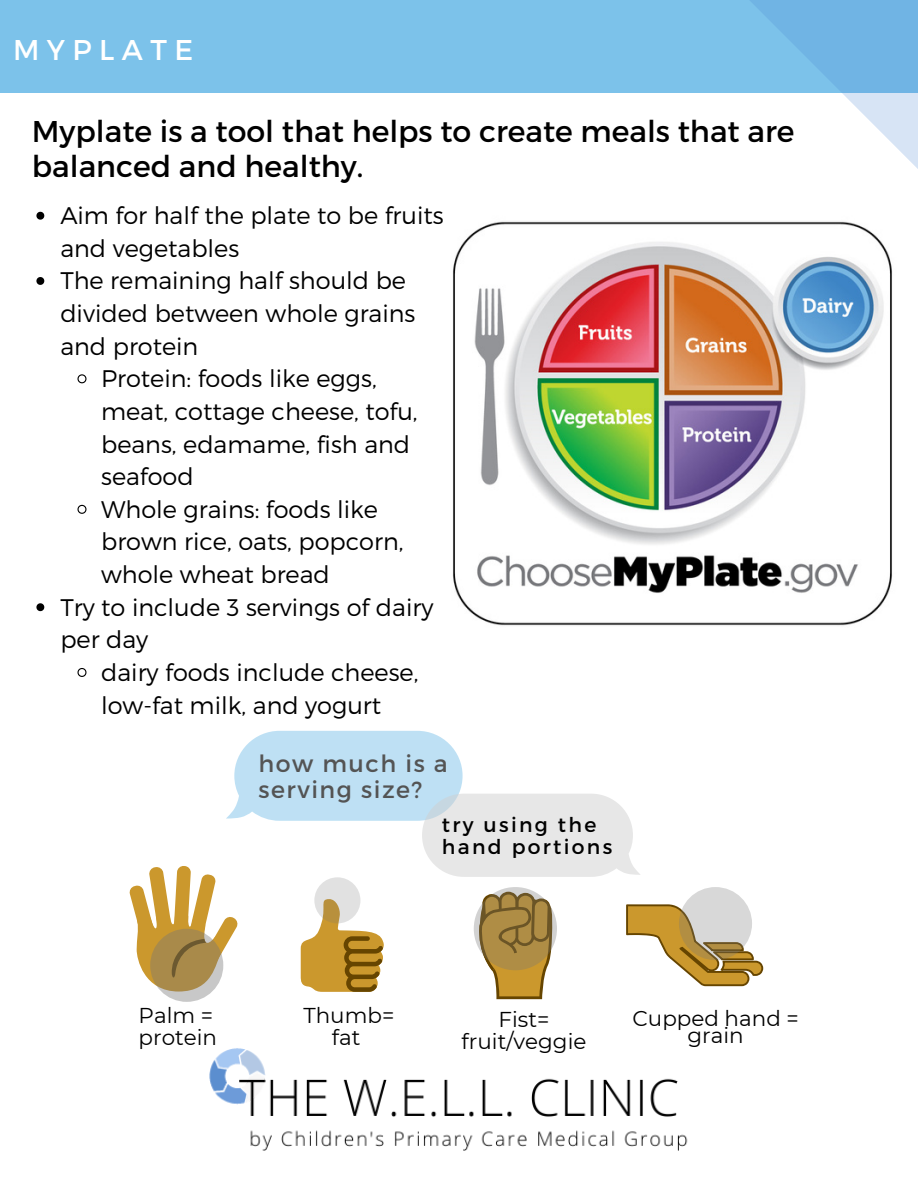
<style>
.page{position:relative;width:918px;height:1188px;background:#fff}
.page>*{position:absolute;margin:0;border:0;box-sizing:border-box;transform-origin:0 0}
.t1{font:30px/34.8px "Montserrat";color:#000}
.t2{font:28.5px "Montserrat";letter-spacing:.26em;color:#fff}
.t3{font:300 24px "Montserrat";color:#000}
.t4{font:23.7px/26.1px "Montserrat";letter-spacing:.065em;color:#545454}
.t5{font:21.45px/21.9px "Montserrat";color:#000;text-align:center}
.t6{font:20.4px/21.8px "Montserrat";letter-spacing:.115em;color:#000}
</style>
<div class="page">
<div style="left:0;top:0;width:918px;height:92px;background:#7cc2ea"></div>
<img style="left:453px;top:221px;width:439px;height:405px">
<svg style="left:36px;top:212px;width:8px;height:8px"></svg>
<svg style="left:36px;top:277px;width:8px;height:8px"></svg>
<svg style="left:77px;top:374px;width:10px;height:10px"></svg>
<svg style="left:77px;top:504px;width:10px;height:10px"></svg>
<svg style="left:36px;top:603px;width:8px;height:8px"></svg>
<svg style="left:77px;top:668px;width:10px;height:9px"></svg>
<svg style="left:129px;top:731px;width:634px;height:268px"></svg>
<svg style="left:720px;top:0;width:198px;height:169px"></svg>
<img style="left:202px;top:945px;width:513px;height:206px">
<p class="t2" style="left:13px;top:31px;width:181px">MYPLATE</p>
<p class="t1" style="left:32px;top:113px;width:764px">Myplate is a tool that helps to create meals that are balanced and healthy.</p>
<p class="t3" style="left:60px;top:200px;width:385px">Aim for half the plate to be fruits</p>
<p class="t3" style="left:60px;top:233px;width:180px">and vegetables</p>
<p class="t3" style="left:60px;top:265px;width:347px">The remaining half should be</p>
<p class="t3" style="left:60px;top:298px;width:357px">divided between whole grains</p>
<p class="t3" style="left:60px;top:331px;width:140px">and protein</p>
<p class="t3" style="left:101px;top:363px;width:277px">Protein: foods like eggs,</p>
<p class="t3" style="left:101px;top:396px;width:318px">meat, cottage cheese, tofu,</p>
<p class="t3" style="left:101px;top:428px;width:311px">beans, edamame, fish and</p>
<p class="t3" style="left:101px;top:461px;width:94px">seafood</p>
<p class="t3" style="left:101px;top:494px;width:278px">Whole grains: foods like</p>
<p class="t3" style="left:101px;top:526px;width:304px">brown rice, oats, popcorn,</p>
<p class="t3" style="left:101px;top:559px;width:230px">whole wheat bread</p>
<p class="t3" style="left:60px;top:592px;width:375px">Try to include 3 servings of dairy</p>
<p class="t3" style="left:60px;top:624px;width:90px">per day</p>
<p class="t3" style="left:101px;top:657px;width:319px">dairy foods include cheese,</p>
<p class="t3" style="left:101px;top:689px;width:282px">low-fat milk, and yogurt</p>
<p class="t4" style="left:258px;top:750px;width:191px">how much is a serving size?</p>
<p class="t6" style="left:442px;top:813px;width:172px">try using the hand portions</p>
<p class="t5" style="left:139px;top:1005px;width:80px;text-align:left">Palm = protein</p>
<p class="t5" style="left:303px;top:1005px;width:92px">Thumb= fat</p>
<p class="t5" style="left:462px;top:1009px;width:126px">Fist= fruit/veggie</p>
<p class="t5" style="left:633px;top:1009px;width:168px;line-height:17.5px">Cupped hand = grain</p>
</div>
